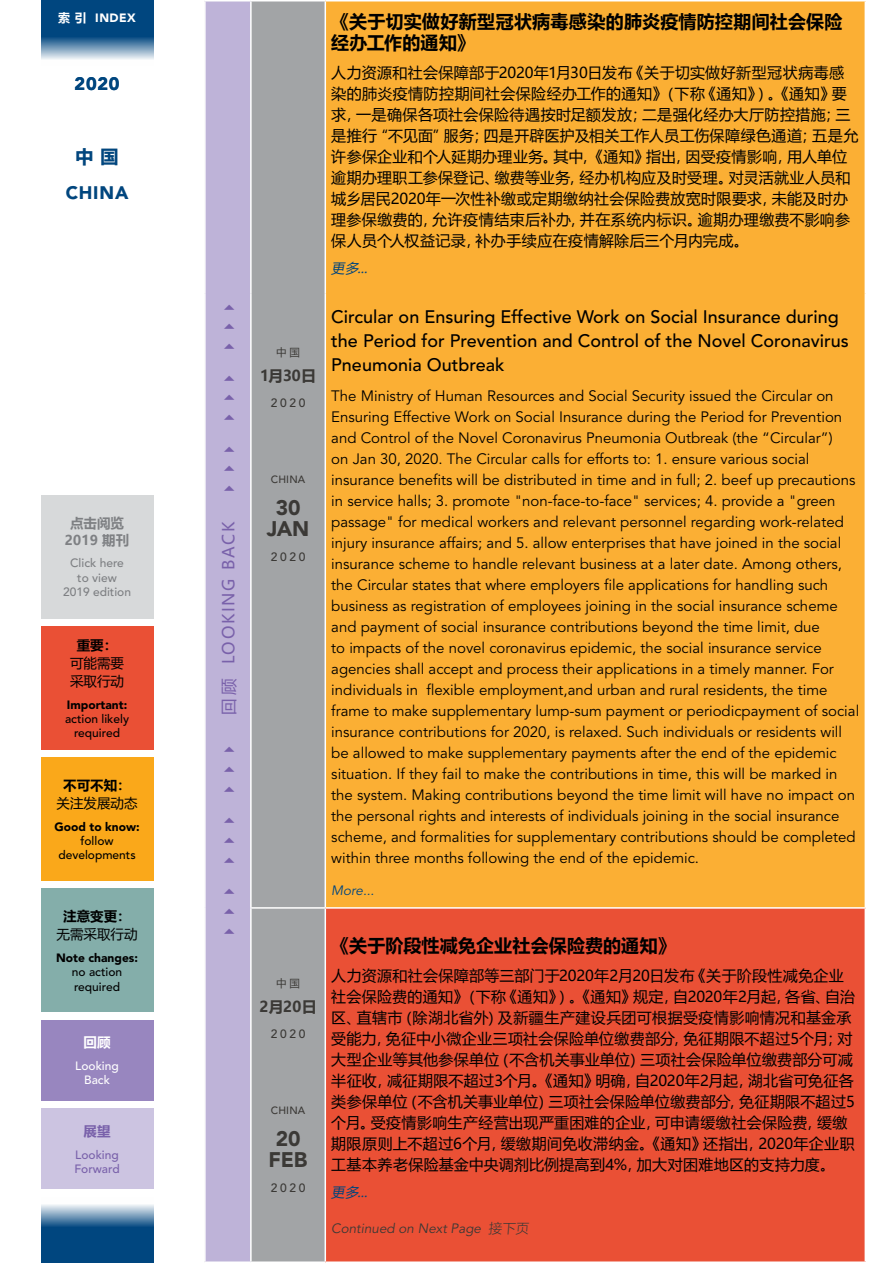
<style>
.page{position:relative;width:893px;height:1263px;background:#fff}
.page>*{position:absolute;margin:0;border:0;box-sizing:border-box;transform-origin:0 0}
.t1{font:900 21px/21px "Avenir LT Pro";letter-spacing:-.005em;color:#3b3936;text-align:center}
.t2{font:500 18px/24px "Avenir LT Pro";color:#000}
.t3{font:700 18px/21px "Microsoft Ya Hei";letter-spacing:.01em;color:#000}
.t4{font:900 18px "Avenir LT Pro";letter-spacing:.045em;color:#00467f}
.t5{font:700 18px "Microsoft Ya Hei";color:#00467f}
.t6{font:16.5px "Webdings";color:#7961aa}
.t7{font:16.5px "Microsoft Ya Hei";letter-spacing:.1em;color:#7961aa}
.t8{font:15px/21px "Avenir LT Pro";color:#000}
.t9{font:15px/21px "Microsoft Ya Hei";letter-spacing:.02em;color:#000}
.t10{font:700 15px "Microsoft Ya Hei";letter-spacing:-.01em;color:#3b3936}
.t11{font:italic 13.5px "Avenir LT Pro";color:#3b3936}
.t12{font:13.5px/18px "Microsoft Ya Hei";color:#000}
.t13{font:700 13.5px "Microsoft Ya Hei";color:#000}
.t14{font:700 13.5px/16.2px "Microsoft Ya Hei";color:#7e8083;text-align:center}
.t15{font:italic 13.5px "Microsoft Ya Hei";color:#00447c}
.t16{font:italic 13.5px "Avenir LT Pro";color:#00467f}
.t17{font:700 13.5px "Microsoft Ya Hei";color:#fff}
.t18{font:700 13.5px "Microsoft Ya Hei";color:#7961aa}
.t19{font:500 12px/14.4px "Avenir LT Pro";color:#000;text-align:center}
.t20{font:900 12px "Avenir LT Pro";color:#000}
.t21{font:500 12px/14.4px "Avenir LT Pro";color:#7e8083;text-align:center}
.t22{font:500 12px "Avenir LT Pro";letter-spacing:.22em;color:#3b3936}
.t23{font:500 12px/14.4px "Avenir LT Pro";color:#7961aa}
.t24{font:500 12px/14.4px "Avenir LT Pro";color:#fff;text-align:center}
.t25{font:900 12px "Avenir LT Pro";letter-spacing:.04em;color:#fff}
.t26{font:500 10.5px "Avenir LT Pro";letter-spacing:.015em;color:#3b3936}
.t27{font:10.5px "Microsoft Ya Hei";color:#3b3936}
.s1{font-family:"Microsoft Ya Hei";font-weight:700}
.s2{font-family:"Microsoft Ya Hei";font-weight:300;font-style:normal}
</style>
<div class="page">
<svg style="left:41px;top:0;width:112px;height:60px;fill:#00467f"></svg>
<svg style="left:41px;top:1204px;width:112px;height:59px;fill:#00467f"></svg>
<div style="left:41px;top:626px;width:112px;height:124px;background:#ea5035"></div>
<div style="left:41px;top:495px;width:112px;height:123px;background:#d7d9da"></div>
<div style="left:41px;top:1020px;width:112px;height:81px;background:#9886bf"></div>
<div style="left:41px;top:757px;width:112px;height:124px;background:#faa81a"></div>
<div style="left:41px;top:1108px;width:112px;height:81px;background:#ccc4e1"></div>
<div style="left:41px;top:889px;width:112px;height:123px;background:#84aeaa"></div>
<div style="left:206px;top:2px;width:44px;height:1259px;background:#beb3d8"></div>
<div style="left:252px;top:2px;width:73px;height:1259px;background:#a2a4a6"></div>
<div style="left:325px;top:1px;width:540px;height:907px;background:#fbaf34"></div>
<div style="left:325px;top:908px;width:540px;height:354px;background:#ea5035"></div>
<hr style="left:325px;top:0;width:541px;height:2px;background:#fff">
<hr style="left:325px;top:2px;width:1px;height:291px;background:#fff">
<hr style="left:325px;top:293px;width:1px;height:614px;background:#fff">
<hr style="left:325px;top:909px;width:1px;height:352px;background:#fff">
<hr style="left:325px;top:907px;width:541px;height:2px;background:#fff">
<hr style="left:325px;top:1261px;width:541px;height:2px;background:#fff">
<hr style="left:250px;top:907px;width:75px;height:2px;background:#fff">
<p class="t25" style="left:58px;top:10px;width:79px"><span class="s1">索 引</span> INDEX</p>
<p class="t4" style="left:75px;top:73px;width:47px">2020</p>
<p class="t5" style="left:75px;top:144px;width:45px">中 国</p>
<p class="t4" style="left:66px;top:182px;width:64px">CHINA</p>
<p class="t14" style="left:65px;top:515px;width:66px">点击阅览<br>2019 期刊</p>
<p class="t21" style="left:63px;top:556px;width:70px">Click here to view<br>2019 edition</p>
<p class="t13" style="left:77px;top:635px;width:42px">重要：</p>
<p class="t12" style="left:70px;top:653px;width:56px">可能需要采取行动</p>
<p class="t20" style="left:67px;top:697px;width:62px">Important:</p>
<p class="t19" style="left:65px;top:712px;width:66px">action likely required</p>
<p class="t13" style="left:63px;top:775px;width:69px">不可不知：</p>
<p class="t12" style="left:57px;top:793px;width:83px">关注发展动态</p>
<p class="t20" style="left:54px;top:819px;width:87px">Good to know:</p>
<p class="t19" style="left:58px;top:834px;width:79px">follow developments</p>
<p class="t13" style="left:63px;top:907px;width:69px">注意变更：</p>
<p class="t12" style="left:57px;top:925px;width:83px">无需采取行动</p>
<p class="t20" style="left:56px;top:950px;width:83px">Note changes:</p>
<p class="t19" style="left:72px;top:965px;width:52px;text-align:left">no action required</p>
<p class="t17" style="left:84px;top:1033px;width:29px">回顾</p>
<p class="t24" style="left:75px;top:1059px;width:45px">Looking<br>Back</p>
<p class="t18" style="left:84px;top:1121px;width:29px">展望</p>
<p class="t23" style="left:74px;top:1147px;width:47px">Looking<br>Forward</p>
<p class="t6" style="left:221px;top:497px;width:199px;rotate:-90deg">✔✔✔ ✔✔✔ ✔✔✔</p>
<p class="t7" style="left:217px;top:715px;width:195px;rotate:-90deg">回顾 LOOKING BACK</p>
<p class="t6" style="left:221px;top:939px;width:199px;rotate:-90deg">✔✔✔ ✔✔✔ ✔✔✔</p>
<p class="t27" style="left:276px;top:345px;width:26px">中 国</p>
<p class="t10" style="left:260px;top:365px;width:58px">1月30日</p>
<p class="t22" style="left:271px;top:395px;width:36px">2020</p>
<p class="t26" style="left:271px;top:473px;width:36px">CHINA</p>
<h1 class="t1" style="left:267px;top:497px;width:44px">30<br>JAN</h1>
<p class="t22" style="left:271px;top:550px;width:36px">2020</p>
<p class="t3" style="left:331px;top:10px;width:513px">《关于切实做好新型冠状病毒感染的肺炎疫情防控期间社会保险经办工作的通知》</p>
<p class="t9" style="left:331px;top:62px;width:528px">人力资源和社会保障部于2020年1月30日发布《关于切实做好新型冠状病毒感染的肺炎疫情防控期间社会保险经办工作的通知》（下称《通知》）。《通知》要求，一是确保各项社会保险待遇按时足额发放；二是强化经办大厅防控措施；三是推行“不见面”服务；四是开辟医护及相关工作人员工伤保障绿色通道；五是允许参保企业和个人延期办理业务。其中，《通知》指出，因受疫情影响，用人单位逾期办理职工参保登记、缴费等业务，经办机构应及时受理。对灵活就业人员和城乡居民2020年一次性补缴或定期缴纳社会保险费放宽时限要求，未能及时办理参保缴费的，允许疫情结束后补办，并在系统内标识。逾期办理缴费不影响参保人员个人权益记录，补办手续应在疫情解除后三个月内完成。</p>
<p class="t15" style="left:331px;top:259px;width:41px">更多...</p>
<p class="t2" style="left:331px;top:305px;width:519px">Circular on Ensuring Effective Work on Social Insurance during the Period for Prevention and Control of the Novel Coronavirus<br>Pneumonia Outbreak</p>
<p class="t8" style="left:331px;top:385px;width:529px">The Ministry of Human Resources and Social Security issued the Circular on Ensuring Effective Work on Social Insurance during the Period for Prevention and Control of the Novel Coronavirus Pneumonia Outbreak (the “Circular”)<br>on Jan 30, 2020. The Circular calls for efforts to: 1. ensure various social insurance benefits will be distributed in time and in full; 2. beef up precautions in service halls; 3. promote "non-face-to-face" services; 4. provide a "green passage" for medical workers and relevant personnel regarding work-related injury insurance affairs; and 5. allow enterprises that have joined in the social insurance scheme to handle relevant business at a later date. Among others, the Circular states that where employers file applications for handling such business as registration of employees joining in the social insurance scheme and payment of social insurance contributions beyond the time limit, due<br>to impacts of the novel coronavirus epidemic, the social insurance service agencies shall accept and process their applications in a timely manner. For individuals in flexible employment,and urban and rural residents, the time frame to make supplementary lump-sum payment or periodicpayment of social insurance contributions for 2020, is relaxed. Such individuals or residents will be allowed to make supplementary payments after the end of the epidemic situation. If they fail to make the contributions in time, this will be marked in the system. Making contributions beyond the time limit will have no impact on the personal rights and interests of individuals joining in the social insurance scheme, and formalities for supplementary contributions should be completed within three months following the end of the epidemic.</p>
<p class="t16" style="left:331px;top:883px;width:45px">More...</p>
<p class="t27" style="left:276px;top:976px;width:26px">中 国</p>
<p class="t10" style="left:259px;top:996px;width:59px">2月20日</p>
<p class="t22" style="left:271px;top:1026px;width:36px">2020</p>
<p class="t26" style="left:271px;top:1104px;width:36px">CHINA</p>
<h1 class="t1" style="left:269px;top:1128px;width:40px">20<br>FEB</h1>
<p class="t22" style="left:271px;top:1181px;width:36px">2020</p>
<p class="t3" style="left:331px;top:934px;width:346px">《关于阶段性减免企业社会保险费的通知》</p>
<p class="t9" style="left:331px;top:965px;width:525px">人力资源和社会保障部等三部门于2020年2月20日发布《关于阶段性减免企业社会保险费的通知》（下称《通知》）。《通知》规定，自2020年2月起，各省、自治区、直辖市（除湖北省外）及新疆生产建设兵团可根据受疫情影响情况和基金承受能力，免征中小微企业三项社会保险单位缴费部分，免征期限不超过5个月；对大型企业等其他参保单位（不含机关事业单位）三项社会保险单位缴费部分可减半征收，减征期限不超过3个月。《通知》明确，自2020年2月起，湖北省可免征各类参保单位（不含机关事业单位）三项社会保险单位缴费部分，免征期限不超过5个月。受疫情影响生产经营出现严重困难的企业，可申请缓缴社会保险费，缓缴期限原则上不超过6个月，缓缴期间免收滞纳金。《通知》还指出，2020年企业职工基本养老保险基金中央调剂比例提高到4%，加大对困难地区的支持力度。</p>
<p class="t15" style="left:331px;top:1183px;width:41px">更多...</p>
<p class="t11" style="left:331px;top:1220px;width:201px">Continued on Next Page <span class="s2">接下页</span></p>
</div>
